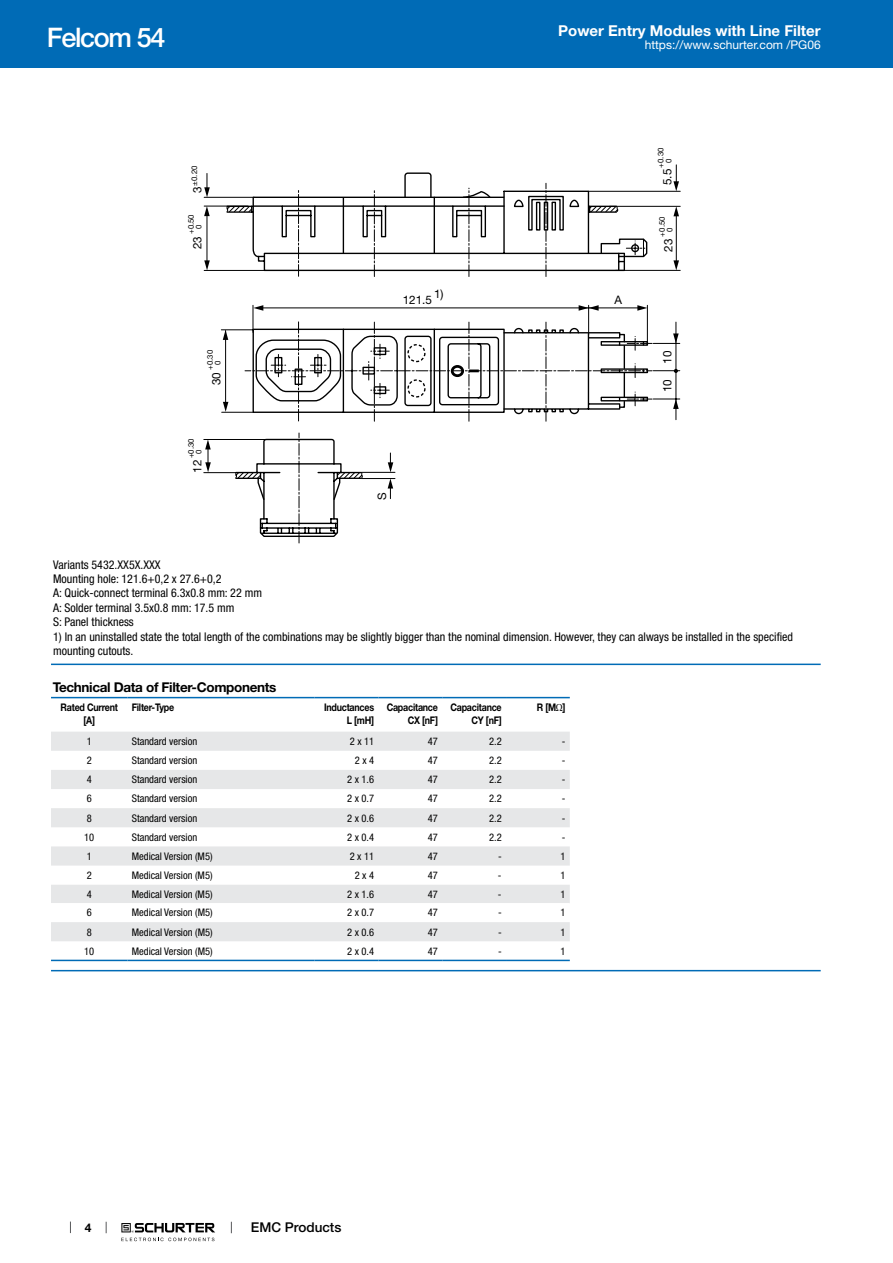
<style>
.page{position:relative;width:893px;height:1263px;background:#fff}
.page>*{position:absolute;margin:0;border:0;box-sizing:border-box;transform-origin:0 0}
.t1{font:500 27px "Helvetica Neue LT";letter-spacing:-.05em;color:#fff}
.t2{font:700 15px "Helvetica Neue LT";color:#fff}
.t3{font:700 13.5px "Helvetica Neue LT";letter-spacing:-.025em;color:#000}
.t4{font:500 13.5px "Helvetica Neue LT";color:#000}
.t5{font:condensed 12px/14.4px "Helvetica Neue LT";color:#000}
.t6{font:12px "Helvetica Neue LT";color:#fff}
.t7{font:700 12px "Helvetica Neue LT";color:#000}
.t8{font:11.7px "Helvetica Neue LT";color:#000}
.t9{font:condensed 10.5px "Helvetica Neue LT";color:#000}
.t10{font:700 10.5px/12.6px "Helvetica Neue LT";letter-spacing:-.025em;color:#000;text-align:right;scale:.85 1}
.t11{font:7.8px/7.8px "Helvetica Neue LT";color:#000}
.s1{font-family:"Arial Unicode MS";font-weight:400}
</style>
<div class="page">
<svg style="left:70px;top:1221px;width:1px;height:12px"></svg>
<svg style="left:121px;top:1223px;width:94px;height:18px"></svg>
<div style="left:0;top:0;width:893px;height:68px;background:#006bb6"></div>
<hr style="left:221px;top:330px;width:32px;height:1px;background:#000">
<hr style="left:222px;top:412px;width:31px;height:1px;background:#000">
<hr style="left:207px;top:212px;width:1px;height:55px;background:#000">
<hr style="left:204px;top:439px;width:63px;height:1px;background:#000">
<hr style="left:204px;top:472px;width:32px;height:1px;background:#000">
<hr style="left:204px;top:197px;width:50px;height:1px;background:#000">
<hr style="left:204px;top:206px;width:44px;height:1px;background:#000">
<hr style="left:204px;top:270px;width:62px;height:1px;background:#000">
<svg style="left:204px;top:260px;width:6px;height:10px"></svg>
<svg style="left:204px;top:173px;width:6px;height:24px"></svg>
<svg style="left:204px;top:206px;width:6px;height:10px"></svg>
<svg style="left:205px;top:440px;width:6px;height:32px"></svg>
<svg style="left:223px;top:165px;width:457px;height:378px"></svg>
<hr style="left:51px;top:664px;width:770px;height:1px;background:#006bb6">
<svg style="left:51px;top:698px;width:519px;height:1px"></svg>
<svg style="left:51px;top:732px;width:519px;height:171px;fill:#e6e7e8"></svg>
<hr style="left:51px;top:697px;width:77px;height:1px;background:#006bb6">
<hr style="left:128px;top:697px;width:187px;height:1px;background:#006bb6">
<hr style="left:315px;top:697px;width:63px;height:1px;background:#006bb6">
<hr style="left:378px;top:697px;width:64px;height:1px;background:#006bb6">
<hr style="left:442px;top:697px;width:64px;height:1px;background:#006bb6">
<hr style="left:506px;top:697px;width:64px;height:1px;background:#006bb6">
<svg style="left:51px;top:922px;width:519px;height:38px"></svg>
<hr style="left:51px;top:960px;width:77px;height:1px;background:#006bb6">
<hr style="left:128px;top:960px;width:187px;height:1px;background:#006bb6">
<hr style="left:315px;top:960px;width:63px;height:1px;background:#006bb6">
<hr style="left:378px;top:960px;width:64px;height:1px;background:#006bb6">
<hr style="left:442px;top:960px;width:64px;height:1px;background:#006bb6">
<hr style="left:506px;top:960px;width:64px;height:1px;background:#006bb6">
<hr style="left:51px;top:970px;width:770px;height:1px;background:#006bb6">
<h1 class="t1" style="left:47px;top:21px;width:120px">Felcom 54</h1>
<p class="t11" style="left:190px;top:186px;width:21px;rotate:-90deg">±0.20</p>
<p class="t8" style="left:190px;top:193px;width:8px;rotate:-90deg">3</p>
<p class="t11" style="left:187px;top:229px;width:17px;text-indent:-5px;rotate:-90deg">+0.50<br>0</p>
<p class="t8" style="left:190px;top:249px;width:15px;rotate:-90deg">23</p>
<p class="t11" style="left:206px;top:365px;width:17px;text-indent:-5px;rotate:-90deg">+0.30<br>0</p>
<p class="t8" style="left:209px;top:385px;width:15px;rotate:-90deg">30</p>
<p class="t11" style="left:187px;top:454px;width:17px;text-indent:-5px;rotate:-90deg">+0.30<br>0</p>
<p class="t8" style="left:190px;top:473px;width:15px;rotate:-90deg">12</p>
<h2 class="t2" style="left:558px;top:21px;width:264px">Power Entry Modules with Line Filter</h2>
<p class="t6" style="left:645px;top:38px;width:178px">https://www.schurter.com /PG06</p>
<p class="t11" style="left:657px;top:163px;width:17px;text-indent:-5px;rotate:-90deg">+0.30<br>0</p>
<p class="t8" style="left:660px;top:185px;width:18px;rotate:-90deg">5.5</p>
<p class="t11" style="left:658px;top:232px;width:17px;text-indent:-5px;rotate:-90deg">+0.50<br>0</p>
<p class="t8" style="left:403px;top:292px;width:31px">121.5</p>
<p class="t8" style="left:434px;top:287px;width:11px">1)</p>
<p class="t8" style="left:615px;top:292px;width:9px">A</p>
<p class="t8" style="left:661px;top:252px;width:15px;rotate:-90deg">23</p>
<p class="t8" style="left:660px;top:364px;width:15px;rotate:-90deg">10</p>
<p class="t8" style="left:660px;top:392px;width:15px;rotate:-90deg">10</p>
<p class="t8" style="left:375px;top:500px;width:9px;rotate:-90deg">S</p>
<p class="t5" style="left:53px;top:557px;width:210px">Variants 5432.XX5X.XXX<br>Mounting hole: 121.6+0,2 x 27.6+0,2<br>A: Quick-connect terminal 6.3x0.8 mm: 22 mm<br>A: Solder terminal 3.5x0.8 mm: 17.5 mm<br>S: Panel thickness</p>
<p class="t5" style="left:53px;top:629px;width:741px">1) In an uninstalled state the total length of the combinations may be slightly bigger than the nominal dimension. However, they can always be installed in the specified mounting cutouts.</p>
<p class="t3" style="left:53px;top:679px;width:225px">Technical Data of Filter-Components</p>
<p class="t10" style="left:61px;top:701px;width:69px;text-align:center">Rated Current [A]</p>
<p class="t10" style="left:132px;top:701px;width:51px">Filter-Type</p>
<p class="t10" style="left:324px;top:701px;width:61px">Inductances<br>L [mH]</p>
<p class="t10" style="left:387px;top:701px;width:62px">Capacitance<br>CX [nF]</p>
<p class="t10" style="left:450px;top:701px;width:62px">Capacitance<br>CY [nF]</p>
<p class="t10" style="left:537px;top:701px;width:35px">R [M<span class="s1">Ω</span>]</p>
<p class="t9" style="left:87px;top:735px;width:7px">1</p>
<p class="t9" style="left:132px;top:735px;width:67px">Standard version</p>
<p class="t9" style="left:350px;top:735px;width:26px">2 x 11</p>
<p class="t9" style="left:428px;top:735px;width:12px">47</p>
<p class="t9" style="left:489px;top:735px;width:14px">2.2</p>
<p class="t9" style="left:562px;top:735px;width:5px">-</p>
<p class="t9" style="left:87px;top:754px;width:7px">2</p>
<p class="t9" style="left:132px;top:754px;width:67px">Standard version</p>
<p class="t9" style="left:355px;top:754px;width:21px">2 x 4</p>
<p class="t9" style="left:428px;top:754px;width:12px">47</p>
<p class="t9" style="left:489px;top:754px;width:14px">2.2</p>
<p class="t9" style="left:562px;top:754px;width:5px">-</p>
<p class="t9" style="left:87px;top:773px;width:7px">4</p>
<p class="t9" style="left:132px;top:773px;width:67px">Standard version</p>
<p class="t9" style="left:347px;top:773px;width:28px">2 x 1.6</p>
<p class="t9" style="left:428px;top:773px;width:12px">47</p>
<p class="t9" style="left:489px;top:773px;width:14px">2.2</p>
<p class="t9" style="left:562px;top:773px;width:5px">-</p>
<p class="t9" style="left:87px;top:793px;width:7px">6</p>
<p class="t9" style="left:132px;top:793px;width:67px">Standard version</p>
<p class="t9" style="left:347px;top:793px;width:28px">2 x 0.7</p>
<p class="t9" style="left:428px;top:793px;width:12px">47</p>
<p class="t9" style="left:489px;top:793px;width:14px">2.2</p>
<p class="t9" style="left:562px;top:793px;width:5px">-</p>
<p class="t9" style="left:87px;top:812px;width:7px">8</p>
<p class="t9" style="left:132px;top:812px;width:67px">Standard version</p>
<p class="t9" style="left:347px;top:812px;width:28px">2 x 0.6</p>
<p class="t9" style="left:428px;top:812px;width:12px">47</p>
<p class="t9" style="left:489px;top:812px;width:14px">2.2</p>
<p class="t9" style="left:562px;top:812px;width:5px">-</p>
<p class="t9" style="left:84px;top:831px;width:12px">10</p>
<p class="t9" style="left:132px;top:831px;width:67px">Standard version</p>
<p class="t9" style="left:347px;top:831px;width:28px">2 x 0.4</p>
<p class="t9" style="left:428px;top:831px;width:12px">47</p>
<p class="t9" style="left:489px;top:831px;width:14px">2.2</p>
<p class="t9" style="left:562px;top:831px;width:5px">-</p>
<p class="t9" style="left:87px;top:850px;width:7px">1</p>
<p class="t9" style="left:132px;top:850px;width:82px">Medical Version (M5)</p>
<p class="t9" style="left:350px;top:850px;width:26px">2 x 11</p>
<p class="t9" style="left:428px;top:850px;width:12px">47</p>
<p class="t9" style="left:498px;top:850px;width:5px">-</p>
<p class="t9" style="left:560px;top:850px;width:7px">1</p>
<p class="t9" style="left:87px;top:869px;width:7px">2</p>
<p class="t9" style="left:132px;top:869px;width:82px">Medical Version (M5)</p>
<p class="t9" style="left:355px;top:869px;width:21px">2 x 4</p>
<p class="t9" style="left:428px;top:869px;width:12px">47</p>
<p class="t9" style="left:498px;top:869px;width:5px">-</p>
<p class="t9" style="left:560px;top:869px;width:7px">1</p>
<p class="t9" style="left:87px;top:888px;width:7px">4</p>
<p class="t9" style="left:132px;top:888px;width:82px">Medical Version (M5)</p>
<p class="t9" style="left:347px;top:888px;width:28px">2 x 1.6</p>
<p class="t9" style="left:428px;top:888px;width:12px">47</p>
<p class="t9" style="left:498px;top:888px;width:5px">-</p>
<p class="t9" style="left:560px;top:888px;width:7px">1</p>
<p class="t9" style="left:87px;top:906px;width:7px">6</p>
<p class="t9" style="left:132px;top:906px;width:82px">Medical Version (M5)</p>
<p class="t9" style="left:347px;top:906px;width:28px">2 x 0.7</p>
<p class="t9" style="left:428px;top:906px;width:12px">47</p>
<p class="t9" style="left:498px;top:906px;width:5px">-</p>
<p class="t9" style="left:560px;top:906px;width:7px">1</p>
<p class="t9" style="left:87px;top:926px;width:7px">8</p>
<p class="t9" style="left:132px;top:926px;width:82px">Medical Version (M5)</p>
<p class="t9" style="left:347px;top:926px;width:28px">2 x 0.6</p>
<p class="t9" style="left:428px;top:926px;width:12px">47</p>
<p class="t9" style="left:498px;top:926px;width:5px">-</p>
<p class="t9" style="left:560px;top:926px;width:7px">1</p>
<p class="t9" style="left:84px;top:945px;width:12px">10</p>
<p class="t9" style="left:132px;top:945px;width:82px">Medical Version (M5)</p>
<p class="t9" style="left:347px;top:945px;width:28px">2 x 0.4</p>
<p class="t9" style="left:428px;top:945px;width:12px">47</p>
<p class="t9" style="left:498px;top:945px;width:5px">-</p>
<p class="t9" style="left:560px;top:945px;width:7px">1</p>
<p class="t7" style="left:85px;top:1220px;width:8px">4</p>
<p class="t4" style="left:251px;top:1219px;width:92px">EMC Products</p>
</div>
